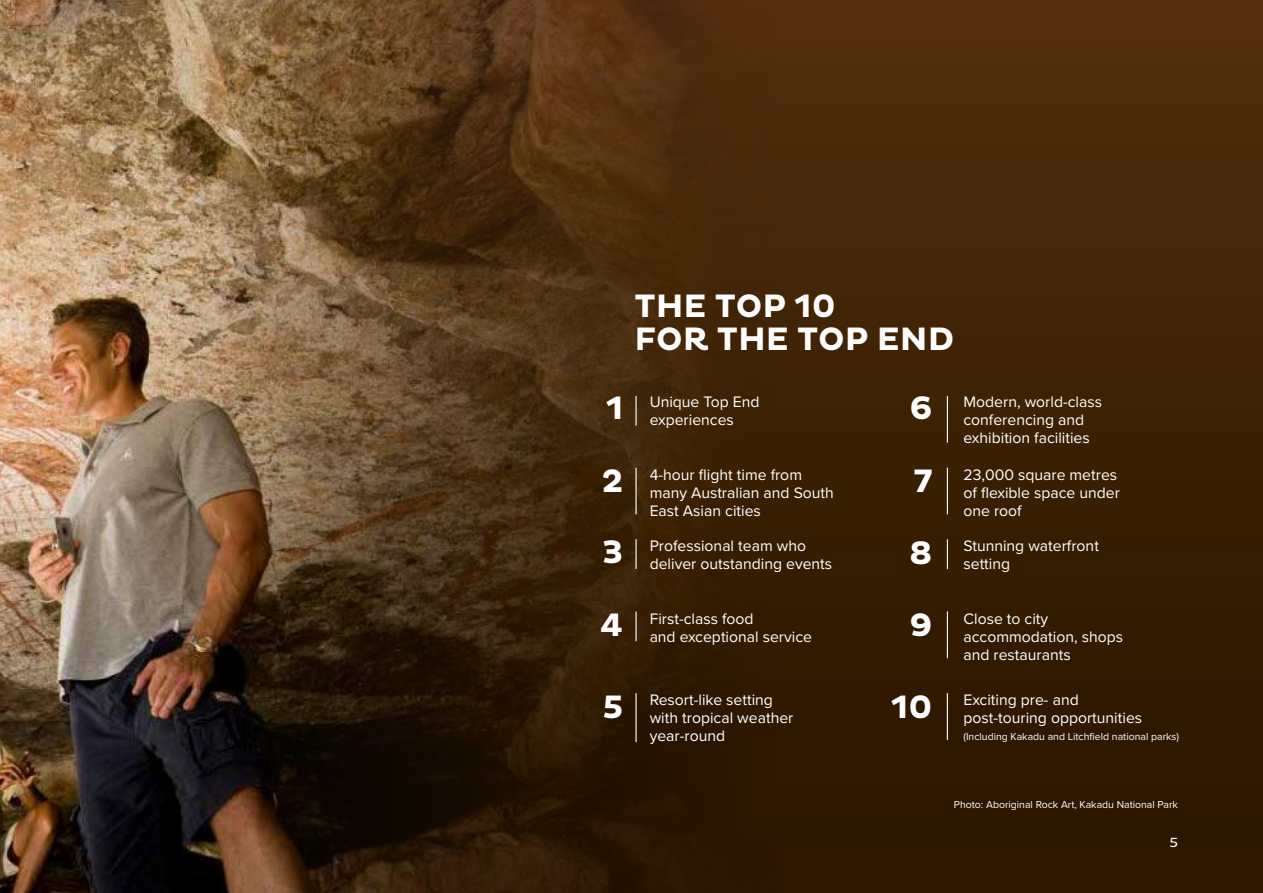
<style>
.page{position:relative;width:1263px;height:893px;background:#fff}
.page>*{position:absolute;margin:0;border:0;box-sizing:border-box;transform-origin:0 0}
.t1{font:700 33px/71.1px "Pluto";color:#fff}
.t2{font:15.75px/18px "Proxima Nova";color:#fff}
.t3{font:13.5px "Pluto";color:#fff}
.t4{font:10.5px "Proxima Nova";color:#fff}
</style>
<div class="page">
<div style="left:0;top:0;width:1263px;height:893px;background:linear-gradient(to bottom,#522e0d,#271400)"></div>
<img style="left:0;top:0;width:771px;height:893px">
<hr style="left:635px;top:396px;width:2px;height:30px;background:#fff">
<hr style="left:635px;top:468px;width:2px;height:46px;background:#fff">
<hr style="left:947px;top:468px;width:1px;height:46px;background:#fff">
<hr style="left:947px;top:539px;width:1px;height:30px;background:#fff">
<hr style="left:635px;top:539px;width:2px;height:30px;background:#fff">
<hr style="left:635px;top:611px;width:2px;height:30px;background:#fff">
<hr style="left:947px;top:611px;width:1px;height:47px;background:#fff">
<hr style="left:947px;top:693px;width:1px;height:47px;background:#fff">
<hr style="left:635px;top:693px;width:2px;height:49px;background:#fff">
<hr style="left:947px;top:396px;width:1px;height:47px;background:#fff">
<h1 class="t1" style="left:634px;top:291px;width:322px;line-height:33px">THE TOP 10<br>FOR THE TOP END</h1>
<h1 class="t1" style="left:606px;top:374px;width:19px">1</h1>
<p class="t2" style="left:650px;top:392px;width:111px">Unique Top End experiences</p>
<h1 class="t1" style="left:909px;top:374px;width:25px">6</h1>
<p class="t2" style="left:963px;top:392px;width:140px">Modern, world-class conferencing and exhibition facilities</p>
<h1 class="t1" style="left:601px;top:446px;width:24px">2<br>3</h1>
<p class="t2" style="left:650px;top:465px;width:186px">4-hour flight time from many Australian and South<br>East Asian cities</p>
<p class="t2" style="left:650px;top:536px;width:184px">Professional team who deliver outstanding events</p>
<h1 class="t1" style="left:600px;top:590px;width:25px">4</h1>
<p class="t2" style="left:650px;top:609px;width:164px">First-class food<br>and exceptional service</p>
<h1 class="t1" style="left:602px;top:672px;width:23px">5</h1>
<p class="t2" style="left:650px;top:690px;width:145px">Resort-like setting with tropical weather year-round</p>
<h1 class="t1" style="left:913px;top:446px;width:21px">7</h1>
<h1 class="t1" style="left:909px;top:517px;width:25px;line-height:72.3px">8<br>9</h1>
<h1 class="t1" style="left:891px;top:672px;width:43px">10</h1>
<p class="t2" style="left:963px;top:465px;width:158px">23,000 square metres of flexible space under one roof</p>
<p class="t2" style="left:963px;top:536px;width:137px">Stunning waterfront setting</p>
<p class="t2" style="left:963px;top:609px;width:161px">Close to city accommodation, shops and restaurants</p>
<p class="t2" style="left:963px;top:690px;width:180px">Exciting pre- and post-touring opportunities</p>
<p class="t4" style="left:963px;top:728px;width:217px">(Including Kakadu and Litchfield national parks)</p>
<p class="t4" style="left:954px;top:797px;width:225px">Photo: Aboriginal Rock Art, Kakadu National Park</p>
<p class="t3" style="left:1169px;top:835px;width:10px">5</p>
</div>
